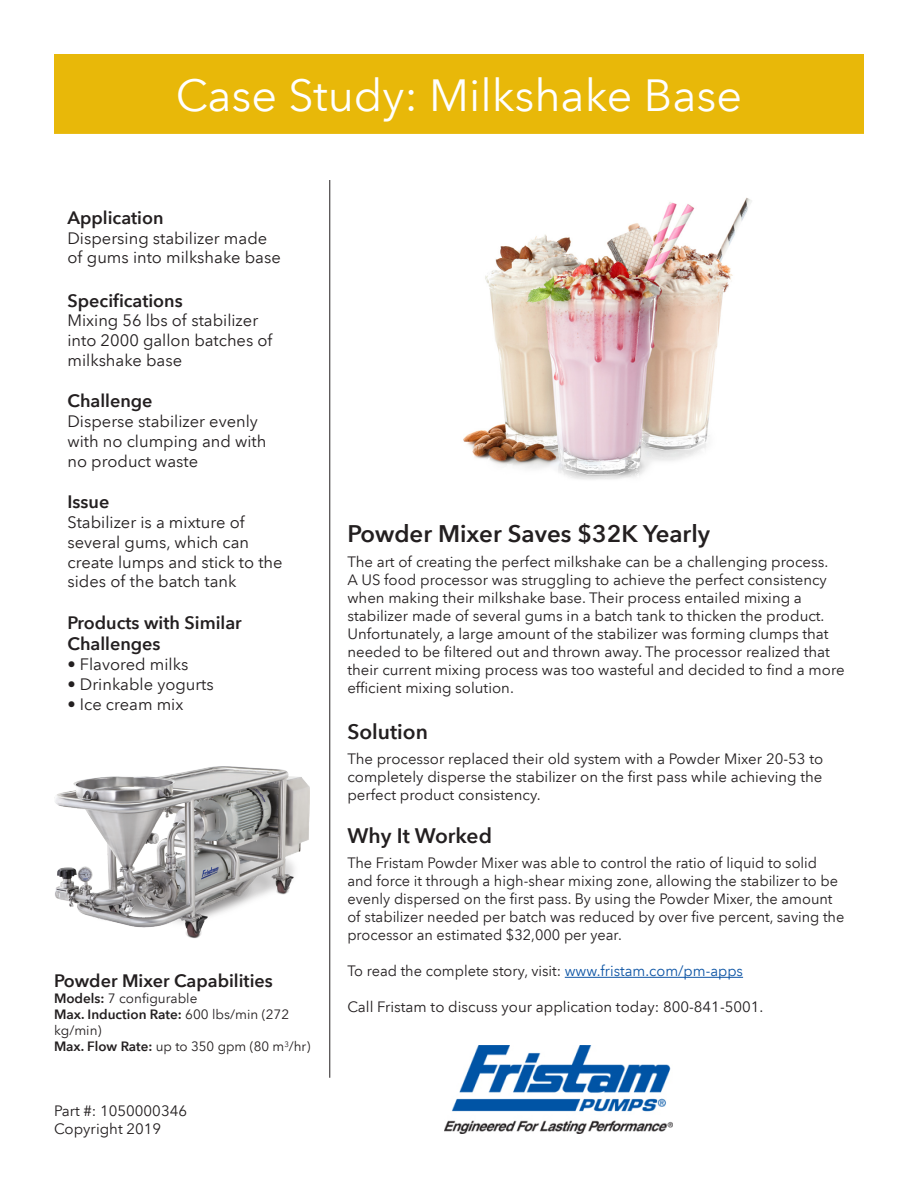
<style>
.page{position:relative;width:918px;height:1188px;background:#fff}
.page>*{position:absolute;margin:0;border:0;box-sizing:border-box;transform-origin:0 0}
.t1{font:45px "Avenir Next LT Pro";color:#fff}
.t2{font:600 24px "Avenir Next LT Pro";color:#231f20}
.t3{font:600 21px "Avenir Next LT Pro";color:#231f20}
.t4{font:600 18px/21.6px "Avenir Next LT Pro";color:#231f20}
.t5{font:16.5px/19.8px "Avenir Next LT Pro";color:#231f20}
.t6{font:15px/18px "Avenir Next LT Pro";color:#231f20}
.t7{font:13.5px/16.2px "Avenir Next LT Pro";color:#231f20}
.s1{font-weight:600}
.s2{color:#0e55a5}
</style>
<div class="page">
<div style="left:55px;top:55px;width:808px;height:78px;background:#e8b809"></div>
<div style="left:54px;top:54px;width:810px;height:80px;border:2px solid #e8b809"></div>
<img style="left:54px;top:767px;width:256px;height:171px">
<hr style="left:329px;top:180px;width:1px;height:898px;background:#231f20">
<hr style="left:565px;top:977px;width:178px;height:1px;background:#0e55a5">
<img style="left:445px;top:1045px;width:227px;height:89px">
<img style="left:463px;top:197px;width:289px;height:283px">
<p class="t1" style="left:176px;top:68px;width:568px">Case Study: Milkshake Base</p>
<p class="t4" style="left:68px;top:207px;width:98px">Application</p>
<p class="t5" style="left:68px;top:228px;width:215px">Dispersing stabilizer made of gums into milkshake base</p>
<p class="t4" style="left:68px;top:289px;width:117px">Specifications</p>
<p class="t5" style="left:68px;top:311px;width:206px">Mixing 56 lbs of stabilizer into 2000 gallon batches of milkshake base</p>
<p class="t4" style="left:68px;top:390px;width:87px">Challenge</p>
<p class="t5" style="left:68px;top:411px;width:200px">Disperse stabilizer evenly with no clumping and with no product waste</p>
<p class="t4" style="left:68px;top:491px;width:43px">Issue</p>
<p class="t5" style="left:68px;top:512px;width:217px">Stabilizer is a mixture of several gums, which can create lumps and stick to the sides of the batch tank</p>
<p class="t4" style="left:68px;top:612px;width:176px">Products with Similar<br>Challenges</p>
<p class="t5" style="left:68px;top:654px;width:122px">• Flavored milks</p>
<p class="t5" style="left:68px;top:674px;width:148px">• Drinkable yogurts</p>
<p class="t5" style="left:68px;top:694px;width:117px">• Ice cream mix</p>
<p class="t4" style="left:54px;top:970px;width:220px">Powder Mixer Capabilities</p>
<p class="t7" style="left:54px;top:990px;width:145px"><span class="s1">Models:</span> 7 configurable</p>
<p class="t7" style="left:54px;top:1006px;width:237px"><span class="s1">Max. Induction Rate:</span> 600 lbs/min (272 kg/min)</p>
<p class="t7" style="left:54px;top:1039px;width:258px"><span class="s1">Max. Flow Rate:</span> up to 350 gpm (80 m<sup>3</sup>/hr)</p>
<p class="t6" style="left:54px;top:1102px;width:135px">Part #: 1050000346</p>
<p class="t6" style="left:54px;top:1120px;width:109px">Copyright 2019</p>
<p class="t2" style="left:347px;top:519px;width:364px">Powder Mixer Saves $32K Yearly</p>
<p class="t6" style="left:347px;top:552px;width:499px">The art of creating the perfect milkshake can be a challenging process.<br>A US food processor was struggling to achieve the perfect consistency when making their milkshake base. Their process entailed mixing a stabilizer made of several gums in a batch tank to thicken the product.<br>Unfortunately, a large amount of the stabilizer was forming clumps that needed to be filtered out and thrown away. The processor realized that their current mixing process was too wasteful and decided to find a more efficient mixing solution.</p>
<p class="t3" style="left:347px;top:719px;width:82px">Solution</p>
<p class="t6" style="left:347px;top:750px;width:477px;text-align:justify">The processor replaced their old system with a Powder Mixer 20-53 to completely disperse the stabilizer on the first pass while achieving the perfect product consistency.</p>
<p class="t3" style="left:347px;top:823px;width:146px">Why It Worked</p>
<p class="t6" style="left:347px;top:854px;width:499px">The Fristam Powder Mixer was able to control the ratio of liquid to solid and force it through a high-shear mixing zone, allowing the stabilizer to be evenly dispersed on the first pass. By using the Powder Mixer, the amount of stabilizer needed per batch was reduced by over five percent, saving the processor an estimated $32,000 per year.</p>
<p class="t6" style="left:347px;top:962px;width:397px">To read the complete story, visit: <span class="s2">www.fristam.com/pm-apps</span></p>
<p class="t6" style="left:347px;top:998px;width:418px">Call Fristam to discuss your application today: 800-841-5001.</p>
</div>
